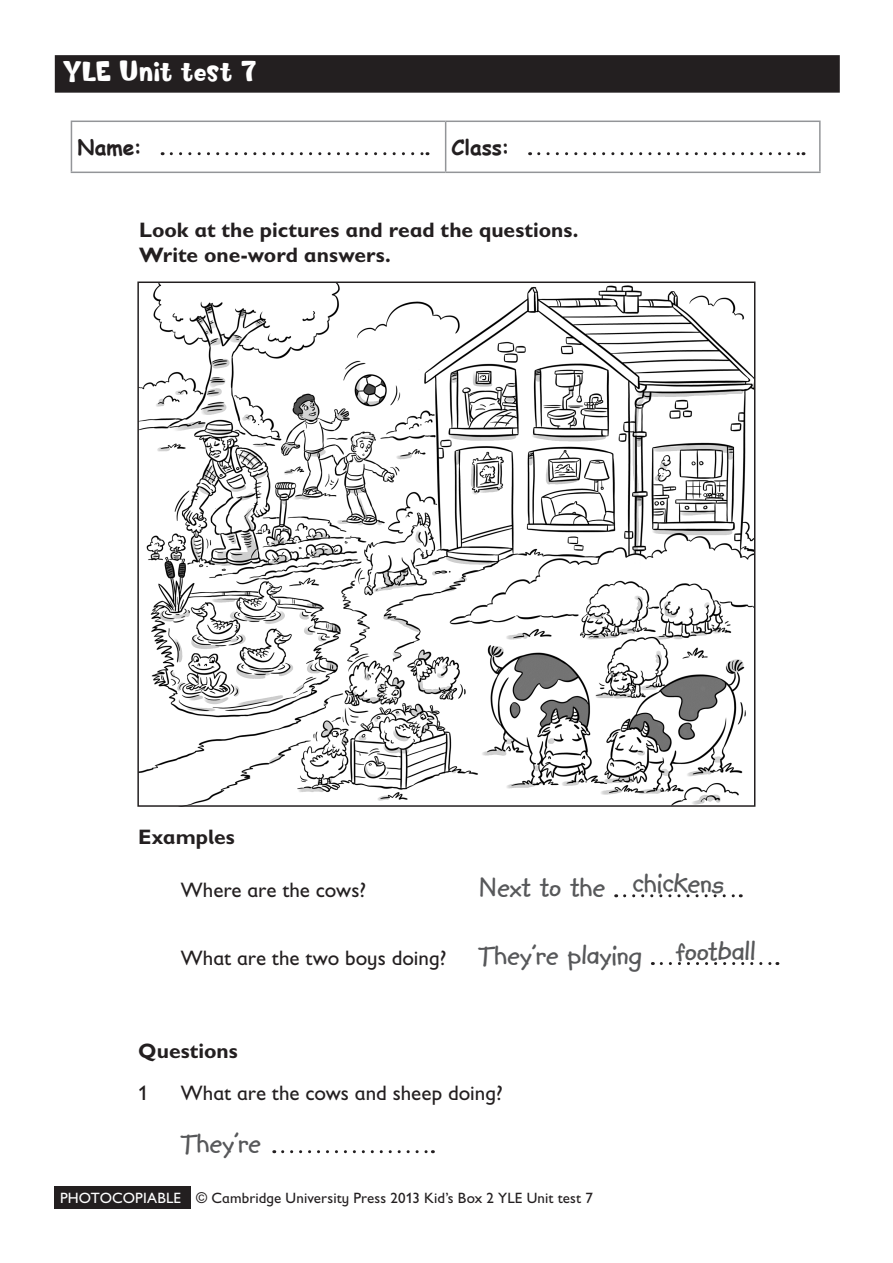
<style>
.page{position:relative;width:893px;height:1263px;background:#fff}
.page>*{position:absolute;margin:0;border:0;box-sizing:border-box;transform-origin:0 0}
.t1{font:700 30px "Kidprint MT Std";color:#57585a}
.t2{font:27px "Softie";letter-spacing:-.01em;color:#fff}
.t3{font:21px "Gill Sans Infant Std";color:#231f20}
.t4{font:700 21px/25.2px "Gill Sans Infant Std";color:#231f20}
.t5{font:700 21px "Comic Sans MS";color:#231f20}
.t6{font:15px "Gill Sans Infant Std";letter-spacing:.01em;color:#231f20}
.s1{font-family:"Kidprint MT Std";font-weight:700;font-size:30px;color:#57585a}
.s2{color:#fff}
</style>
<div class="page">
<div style="left:55px;top:55px;width:785px;height:38px;background:#231f20"></div>
<svg style="left:625px;top:894px;width:116px;height:3px"></svg>
<svg style="left:661px;top:962px;width:117px;height:3px"></svg>
<svg style="left:283px;top:1150px;width:150px;height:3px"></svg>
<img style="left:140px;top:284px;width:612px;height:520px">
<div style="left:137px;top:281px;width:618px;height:526px;border:2px solid #231f20"></div>
<hr style="left:71px;top:121px;width:375px;height:1px;background:#939598">
<hr style="left:71px;top:122px;width:1px;height:50px;background:#939598">
<hr style="left:446px;top:121px;width:375px;height:1px;background:#939598">
<hr style="left:445px;top:122px;width:1px;height:50px;background:#939598">
<hr style="left:819px;top:122px;width:2px;height:50px;background:#939598">
<hr style="left:71px;top:172px;width:375px;height:1px;background:#939598">
<hr style="left:446px;top:172px;width:375px;height:1px;background:#939598">
<svg style="left:171px;top:152px;width:257px;height:3px"></svg>
<svg style="left:539px;top:152px;width:265px;height:3px"></svg>
<div style="left:54px;top:1187px;width:136px;height:22px;background:#231f20"></div>
<p class="t2" style="left:63px;top:54px;width:196px">YLE Unit test 7</p>
<p class="t5" style="left:77px;top:132px;width:66px">Name:</p>
<p class="t5" style="left:452px;top:132px;width:60px">Class:</p>
<p class="t4" style="left:139px;top:217px;width:441px">Look at the pictures and read the questions.<br>Write one-word answers.</p>
<p class="t4" style="left:138px;top:824px;width:98px">Examples</p>
<p class="t3" style="left:181px;top:878px;width:187px">Where are the cows?</p>
<h1 class="t1" style="left:478px;top:871px;width:128px">Next to the</h1>
<h1 class="t1" style="left:633px;top:867px;width:93px">chickens</h1>
<p class="t3" style="left:181px;top:946px;width:462px">What are the two boys doing? <span class="s1">They’re playing</span></p>
<p class="t4" style="left:138px;top:1038px;width:101px">Questions</p>
<p class="t3" style="left:138px;top:1081px;width:12px">1</p>
<p class="t3" style="left:181px;top:1081px;width:324px">What are the cows and sheep doing?</p>
<h1 class="t1" style="left:181px;top:1127px;width:81px">They’re</h1>
<p class="t6" style="left:60px;top:1189px;width:534px"><span class="s2">PHOTOCOPIABLE</span> © Cambridge University Press 2013 Kid’s Box 2 YLE Unit test 7</p>
<h1 class="t1" style="left:676px;top:935px;width:81px">football</h1>
</div>
